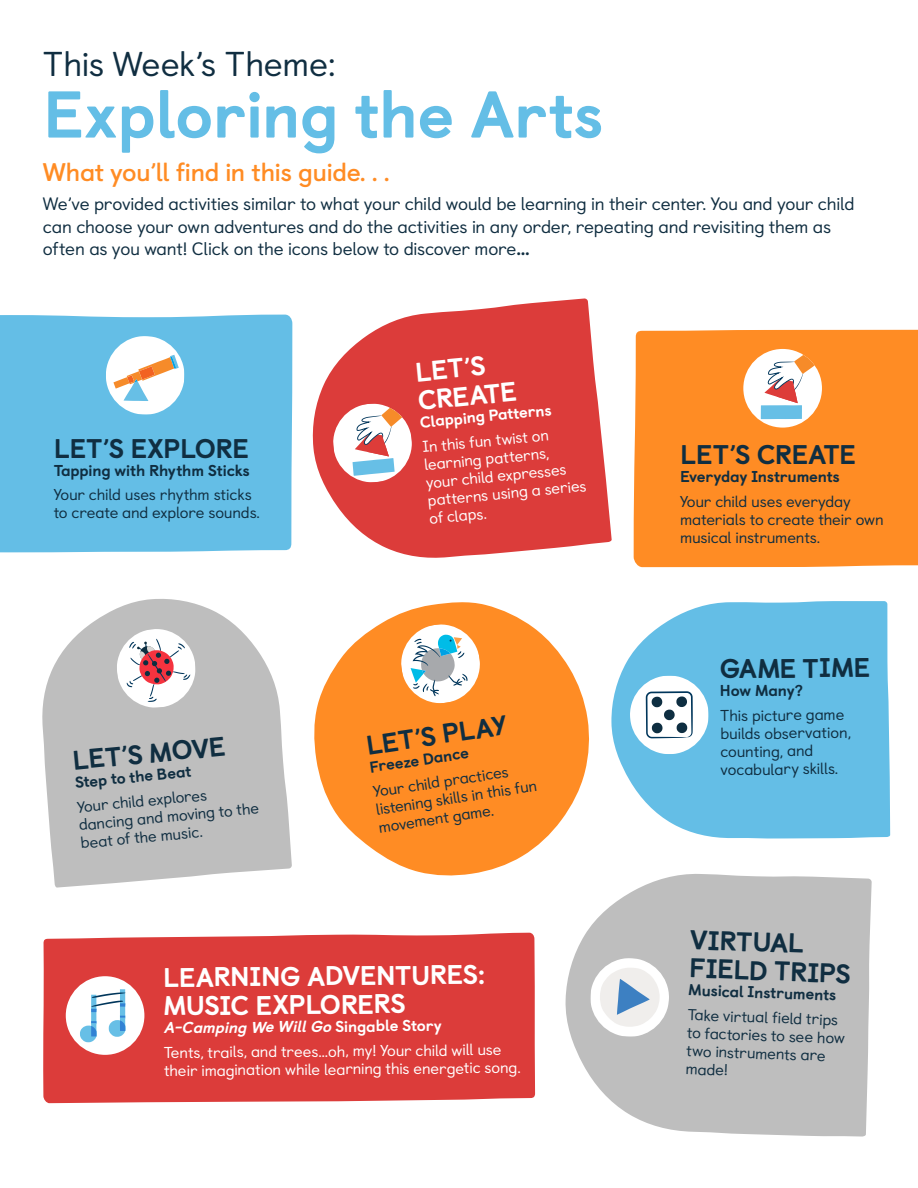
<style>
.page{position:relative;width:918px;height:1188px;background:#fff}
.page>*{position:absolute;margin:0;border:0;box-sizing:border-box;transform-origin:0 0}
.t1{font:800 66px "Castledown";letter-spacing:-.005em;color:#64bee6}
.t2{font:34.5px "Castledown";letter-spacing:-.015em;color:#102e41}
.t3{font:800 27px/28.5px "Castledown";letter-spacing:-.015em;color:#102e41}
.t4{font:800 27px/28.3px "Castledown";color:#fff}
.t5{font:700 25.5px "Castledown";letter-spacing:-.015em;color:#ff8c24}
.t6{font:18px/22.5px "Castledown";letter-spacing:-.015em;color:#102e41}
.t7{font:15.75px/18px "Castledown";letter-spacing:-.015em;color:#102e41}
.t8{font:15.75px/18px "Castledown";color:#fff}
.t9{font:800 15.75px "Castledown";letter-spacing:-.01em;color:#102e41}
.t10{font:800 15.75px "Castledown";color:#fff}
.s1{font-weight:800}
.s2{font-weight:800;font-style:italic}
</style>
<div class="page">
<div style="left:0;top:315px;width:292px;height:238px;background:#64bee6"></div>
<svg style="left:42px;top:599px;width:250px;height:289px;fill:#bebebe"></svg>
<svg style="left:611px;top:601px;width:279px;height:238px;background:#76c5e8"></svg>
<svg style="left:312px;top:298px;width:300px;height:260px;fill:#dc3c3a"></svg>
<svg style="left:331px;top:402px;width:83px;height:82px"></svg>
<svg style="left:630px;top:675px;width:79px;height:79px"></svg>
<svg style="left:314px;top:602px;width:275px;height:274px;fill:#ff8c24"></svg>
<svg style="left:398px;top:622px;width:85px;height:84px"></svg>
<svg style="left:105px;top:336px;width:80px;height:79px"></svg>
<div style="left:634px;top:329px;width:284px;height:238px;background:#ff8c24"></div>
<div style="left:743px;top:349px;width:79px;height:78px;background:#fff;border-radius:50%"></div>
<svg style="left:761px;top:349px;width:61px;height:70px"></svg>
<div style="left:43px;top:933px;width:492px;height:170px;background:#dc3c3a"></div>
<svg style="left:115px;top:627px;width:82px;height:82px"></svg>
<div style="left:66px;top:976px;width:78px;height:79px;background:#fff;border-radius:50%"></div>
<svg style="left:80px;top:989px;width:46px;height:53px"></svg>
<svg style="left:565px;top:873px;width:307px;height:264px;background:#c6c6c6"></svg>
<svg style="left:590px;top:958px;width:80px;height:79px"></svg>
<h2 class="t2" style="left:43px;top:37px;width:294px">This Week’s Theme:</h2>
<h1 class="t1" style="left:43px;top:60px;width:562px">Exploring the Arts</h1>
<h3 class="t5" style="left:43px;top:152px;width:348px">What you’ll find in this guide. . .</h3>
<p class="t6" style="left:43px;top:191px;width:813px">We’ve provided activities similar to what your child would be learning in their center. You and your child can choose your own adventures and do the activities in any order, repeating and revisiting them as often as you want! Click on the icons below to discover more<span class="s1">…</span></p>
<h3 class="t3" style="left:54px;top:432px;width:197px">LET’S EXPLORE</h3>
<p class="t9" style="left:54px;top:457px;width:198px">Tapping with Rhythm Sticks</p>
<p class="t7" style="left:54px;top:485px;width:208px">Your child uses rhythm sticks to create and explore sounds.</p>
<h3 class="t3" style="left:71px;top:744px;width:155px;rotate:-5deg">LET’S MOVE</h3>
<p class="t9" style="left:73px;top:770px;width:118px;rotate:-6deg">Step to the Beat</p>
<p class="t7" style="left:76px;top:797px;width:183px;rotate:-6deg">Your child explores dancing and moving to the beat of the music.</p>
<h3 class="t4" style="left:414px;top:355px;width:101px;rotate:-5deg">LET’S<br>CREATE</h3>
<p class="t10" style="left:419px;top:410px;width:134px;rotate:-6deg">Clapping Patterns</p>
<p class="t8" style="left:421px;top:437px;width:161px;rotate:-6deg">In this fun twist on learning patterns, your child expresses patterns using a series of claps.</p>
<h3 class="t3" style="left:364px;top:730px;width:143px;rotate:-9deg">LET’S PLAY</h3>
<p class="t9" style="left:368px;top:754px;width:102px;rotate:-8deg">Freeze Dance</p>
<p class="t7" style="left:372px;top:781px;width:164px;rotate:-8deg">Your child practices listening skills in this fun movement game.</p>
<h3 class="t4" style="left:163px;top:963px;width:324px;rotate:-1deg">LEARNING ADVENTURES:<br>MUSIC EXPLORERS</h3>
<p class="t8" style="left:164px;top:1014px;width:340px;line-height:24px"><span class="s2">A-Camping We WillGo</span> <span class="s1">S i n g a b le Sto ry<br></span>Tents, trails, and trees…oh, my! Your child will use</p>
<p class="t8" style="left:164px;top:1059px;width:359px">their imagination while learning this energetic song.</p>
<h3 class="t3" style="left:680px;top:438px;width:177px">LET’S CREATE</h3>
<p class="t9" style="left:680px;top:464px;width:161px">Everyday Instruments</p>
<p class="t7" style="left:680px;top:491px;width:205px">Your child uses everyday materials to create their own musical instruments.</p>
<h3 class="t3" style="left:719px;top:653px;width:152px;rotate:-1deg">GAME TIME</h3>
<p class="t9" style="left:720px;top:678px;width:85px">How Many?</p>
<p class="t7" style="left:720px;top:705px;width:133px">This picture game builds observation, counting, and vocabulary skills.</p>
<h3 class="t3" style="left:691px;top:923px;width:163px;rotate:2deg">VIRTUAL<br>FIELD TRIPS</h3>
<p class="t9" style="left:689px;top:977px;width:149px;rotate:2deg">Musical Instruments</p>
<p class="t7" style="left:688px;top:1004px;width:160px;rotate:2deg">Take virtual fi eld trips to factories to see how two instruments are made!</p>
</div>
